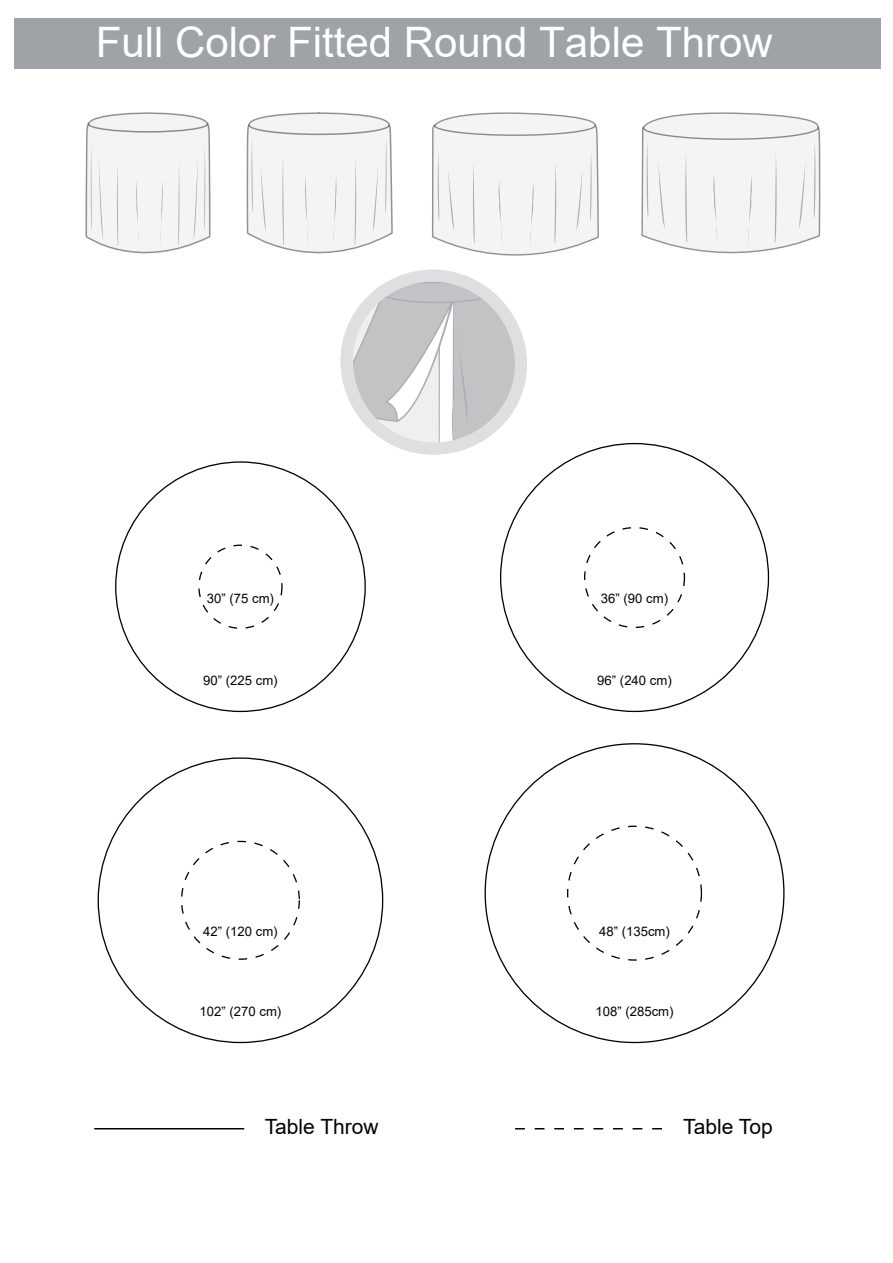
<style>
.page{position:relative;width:893px;height:1263px;background:#fff}
.page>*{position:absolute;margin:0;border:0;box-sizing:border-box;transform-origin:0 0}
.t1{font:42px "Arial";color:#fff}
.t2{font:21px "Arial";color:#030303}
.t3{font:13.2px "Arial";color:#030303}
</style>
<div class="page">
<div style="left:14px;top:18px;width:866px;height:51px;background:#9fa3a8"></div>
<svg style="left:641px;top:112px;width:179px;height:141px"></svg>
<svg style="left:432px;top:112px;width:167px;height:144px"></svg>
<svg style="left:247px;top:112px;width:146px;height:141px"></svg>
<svg style="left:86px;top:112px;width:124px;height:141px"></svg>
<hr style="left:94px;top:1128px;width:150px;height:1px;background:#030303">
<svg style="left:515px;top:1128px;width:147px;height:1px"></svg>
<svg style="left:340px;top:269px;width:187px;height:186px"></svg>
<h1 class="t1" style="left:96px;top:13px;width:678px">Full Color Fitted Round Table Throw</h1>
<p class="t3" style="left:207px;top:589px;width:69px">30” (75 cm)</p>
<p class="t3" style="left:601px;top:589px;width:69px">36” (90 cm)</p>
<p class="t3" style="left:203px;top:671px;width:76px">90” (225 cm)</p>
<p class="t3" style="left:597px;top:671px;width:76px">96” (240 cm)</p>
<p class="t3" style="left:203px;top:923px;width:76px">42” (120 cm)</p>
<p class="t3" style="left:599px;top:923px;width:72px">48” (135cm)</p>
<p class="t3" style="left:200px;top:1002px;width:83px">102” (270 cm)</p>
<p class="t3" style="left:595px;top:1002px;width:80px">108” (285cm)</p>
<h2 class="t2" style="left:265px;top:1112px;width:115px">Table Throw</h2>
<h2 class="t2" style="left:683px;top:1112px;width:91px">Table Top</h2>
</div>
